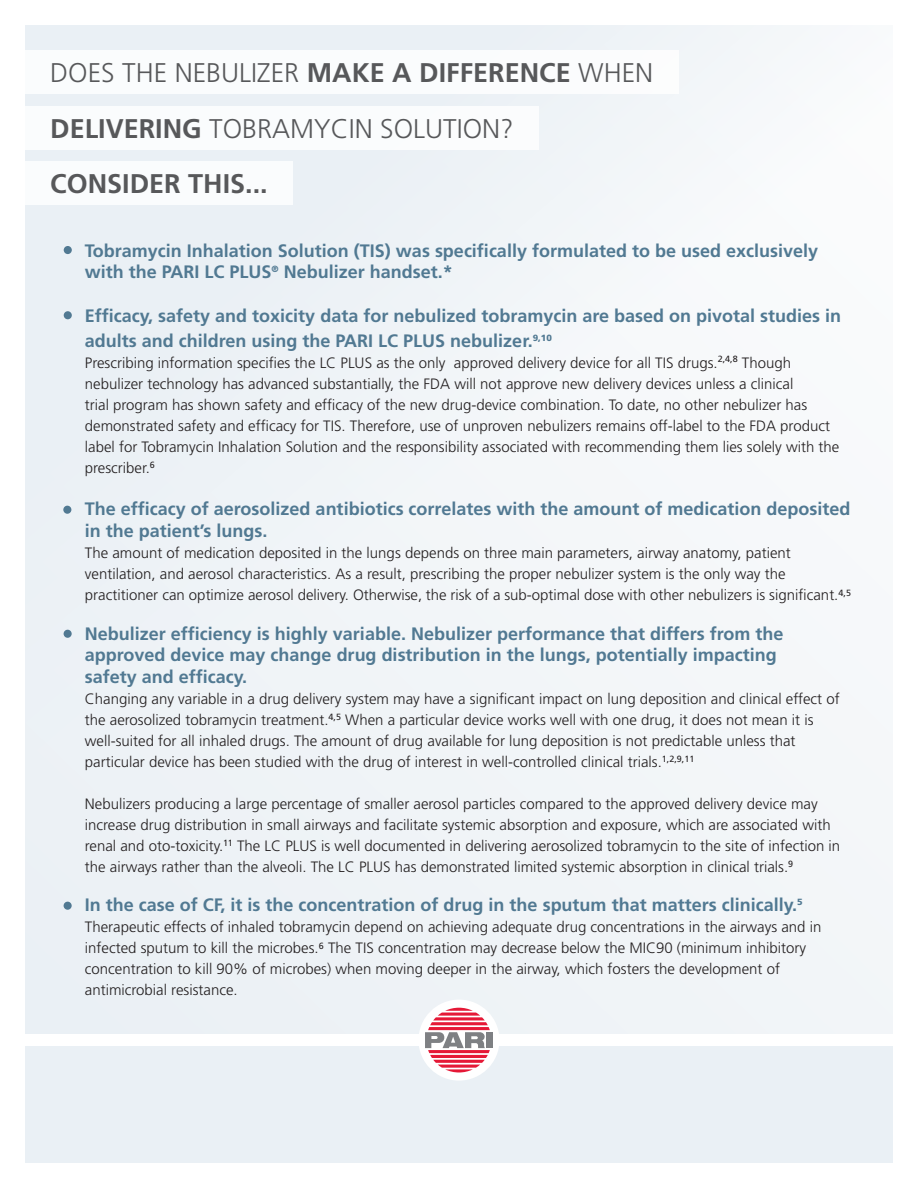
<style>
.page{position:relative;width:918px;height:1188px;background:#fff}
.page>*{position:absolute;margin:0;border:0;box-sizing:border-box;transform-origin:0 0}
.t1{font:300 27px "Frutiger";color:#57585a}
.t2{font:700 27px "Frutiger";color:#57585a}
.t3{font:700 18px/21.6px "Frutiger";color:#517992}
.t4{font:300 15px/21px "Frutiger";color:#231f20}
.s1{font-weight:700}
</style>
<div class="page">
<div style="left:25px;top:1046px;width:868px;height:117px;background:#eaf0f5"></div>
<div style="left:25px;top:25px;width:868px;height:1009px;background:#f1f4f7"></div>
<div style="left:418px;top:1000px;width:82px;height:81px;background:#fff;border-radius:50%"></div>
<svg style="left:425px;top:1008px;width:65px;height:64px"></svg>
<div style="left:487px;top:1032px;width:6px;height:16px;background:#7e8083"></div>
<div style="left:25px;top:50px;width:653px;height:43px;background:#fff"></div>
<div style="left:25px;top:106px;width:514px;height:43px;background:#fff"></div>
<div style="left:64px;top:246px;width:8px;height:8px;background:#517992;border-radius:50%"></div>
<div style="left:64px;top:311px;width:8px;height:8px;background:#517992;border-radius:50%"></div>
<div style="left:63px;top:506px;width:8px;height:8px;background:#517992;border-radius:50%"></div>
<div style="left:64px;top:630px;width:8px;height:8px;background:#517992;border-radius:50%"></div>
<div style="left:64px;top:902px;width:8px;height:8px;background:#517992;border-radius:50%"></div>
<div style="left:25px;top:162px;width:268px;height:43px;background:#fff"></div>
<p class="t1" style="left:50px;top:57px;width:605px">DOES THE NEBULIZER <span class="s1">MAKE A DIFFERENCE</span> WHEN</p>
<p class="t1" style="left:50px;top:113px;width:465px"><span class="s1">DELIVERING</span> TOBRAMYCIN SOLUTION?</p>
<p class="t2" style="left:50px;top:168px;width:219px">CONSIDER THIS...</p>
<p class="t3" style="left:85px;top:240px;width:735px">Tobramycin Inhalation Solution (TIS) was specifically formulated to be used exclusively with the PARI LC PLUS<sup>®</sup> Nebulizer handset.*</p>
<p class="t3" style="left:85px;top:303px;width:758px;line-height:25.2px">Efficacy, safety and toxicity data for nebulized tobramycin are based on pivotal studies in adults and children using the PARI LC PLUS nebulizer.<sup>9,10</sup></p>
<p class="t4" style="left:85px;top:352px;width:756px">Prescribing information specifies the LC PLUS as the only approved delivery device for all TIS drugs.<sup>2,4,8</sup> Though nebulizer technology has advanced substantially, the FDA will not approve new delivery devices unless a clinical<br>trial program has shown safety and efficacy of the new drug-device combination. To date, no other nebulizer has demonstrated safety and efficacy for TIS. Therefore, use of unproven nebulizers remains off-label to the FDA product label for Tobramycin Inhalation Solution and the responsibility associated with recommending them lies solely with the prescriber.<sup>6</sup></p>
<p class="t3" style="left:85px;top:499px;width:767px">The efficacy of aerosolized antibiotics correlates with the amount of medication deposited in the patient’s lungs.</p>
<p class="t4" style="left:85px;top:543px;width:768px">The amount of medication deposited in the lungs depends on three main parameters, airway anatomy, patient ventilation, and aerosol characteristics. As a result, prescribing the proper nebulizer system is the only way the practitioner can optimize aerosol delivery. Otherwise, the risk of a sub-optimal dose with other nebulizers is significant.<sup>4,5</sup></p>
<p class="t3" style="left:85px;top:623px;width:700px">Nebulizer efficiency is highly variable. Nebulizer performance that differs from the approved device may change drug distribution in the lungs, potentially impacting safety and efficacy.</p>
<p class="t4" style="left:85px;top:688px;width:756px">Changing any variable in a drug delivery system may have a significant impact on lung deposition and clinical effect of the aerosolized tobramycin treatment.<sup>4,5</sup> When a particular device works well with one drug, it does not mean it is well-suited for all inhaled drugs. The amount of drug available for lung deposition is not predictable unless that particular device has been studied with the drug of interest in well-controlled clinical trials.<sup>1,2,9,11</sup></p>
<p class="t4" style="left:85px;top:793px;width:757px">Nebulizers producing a large percentage of smaller aerosol particles compared to the approved delivery device may increase drug distribution in small airways and facilitate systemic absorption and exposure, which are associated with renal and oto-toxicity.<sup>11</sup> The LC PLUS is well documented in delivering aerosolized tobramycin to the site of infection in the airways rather than the alveoli. The LC PLUS has demonstrated limited systemic absorption in clinical trials.<sup>9</sup></p>
<p class="t3" style="left:85px;top:895px;width:719px">In the case of CF, it is the concentration of drug in the sputum that matters clinically.<sup>5</sup></p>
<p class="t4" style="left:85px;top:917px;width:738px">Therapeutic effects of inhaled tobramycin depend on achieving adequate drug concentrations in the airways and in infected sputum to kill the microbes.<sup>6</sup> The TIS concentration may decrease below the MIC90 (minimum inhibitory concentration to kill 90% of microbes) when moving deeper in the airway, which fosters the development of antimicrobial resistance.</p>
</div>
